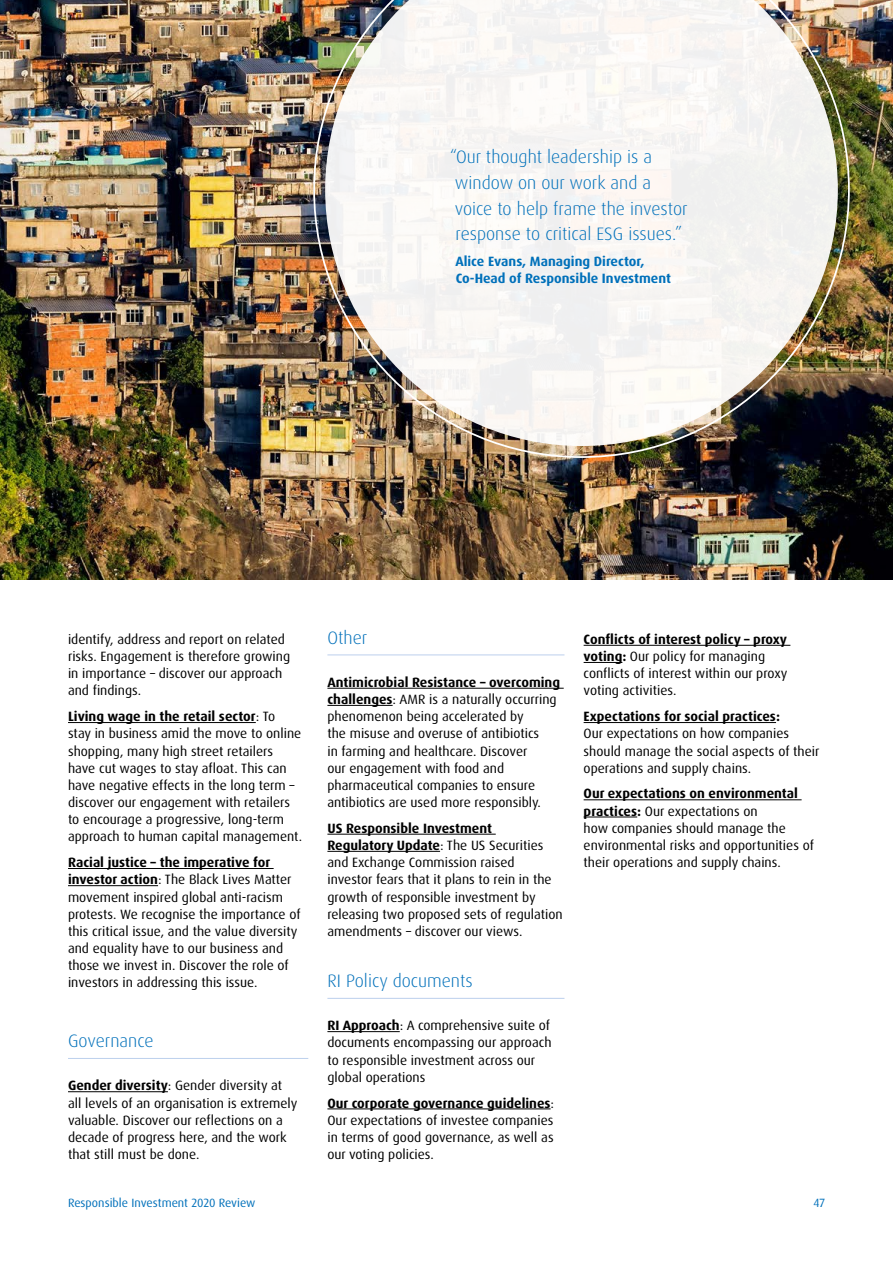
<style>
.page{position:relative;width:893px;height:1263px;background:#fff}
.page>*{position:absolute;margin:0;border:0;box-sizing:border-box;transform-origin:0 0}
.t1{font:300 18px/25.8px "Dax Pro";color:#0070ba}
.t2{font:13.5px/17.1px "Dax Pro";color:#000}
.t3{font:700 13.5px/17.1px "Dax Pro";color:#0070ba}
.t4{font:700 13.5px "Dax Pro";color:#000}
.t5{font:12px "Dax Pro";color:#0070ba}
.s1{font-weight:700}
</style>
<div class="page">
<img style="left:0;top:0;width:893px;height:579px">
<img style="left:313px;top:0;width:537px;height:458px">
<svg style="left:325px;top:0;width:513px;height:446px;fill:#f6f4f2"></svg>
<hr style="left:68px;top:722px;width:188px;height:1px;background:#000">
<hr style="left:68px;top:868px;width:206px;height:1px;background:#000">
<hr style="left:68px;top:885px;width:90px;height:1px;background:#000">
<hr style="left:68px;top:1058px;width:240px;height:1px;background:#bcd0ed">
<hr style="left:68px;top:1091px;width:100px;height:1px;background:#000">
<hr style="left:327px;top:654px;width:237px;height:1px;background:#bcd0ed">
<hr style="left:327px;top:688px;width:237px;height:1px;background:#000">
<hr style="left:327px;top:705px;width:66px;height:1px;background:#000">
<hr style="left:327px;top:834px;width:169px;height:1px;background:#000">
<hr style="left:327px;top:851px;width:113px;height:1px;background:#000">
<hr style="left:327px;top:998px;width:237px;height:1px;background:#bcd0ed">
<hr style="left:327px;top:1031px;width:73px;height:1px;background:#000">
<hr style="left:327px;top:1108px;width:224px;height:1px;background:#000">
<hr style="left:584px;top:645px;width:206px;height:1px;background:#000">
<hr style="left:584px;top:662px;width:38px;height:1px;background:#000">
<hr style="left:584px;top:722px;width:192px;height:1px;background:#000">
<hr style="left:584px;top:799px;width:218px;height:1px;background:#000">
<hr style="left:584px;top:817px;width:53px;height:1px;background:#000">
<h1 class="t1" style="left:450px;top:144px;width:239px">“Our thought leadership is a window on our work and a voice to help frame the investor response to critical ESG issues.”</h1>
<p class="t3" style="left:455px;top:253px;width:217px">Alice Evans, Managing Director,<br>Co-Head of Responsible Investment</p>
<p class="t2" style="left:68px;top:631px;width:224px">identify, address and report on related risks. Engagement is therefore growing in importance – discover our approach and findings.</p>
<p class="t2" style="left:68px;top:708px;width:236px"><span class="s1">Living wage in the retail sector</span>: To<br>stay in business amid the move to online shopping, many high street retailers have cut wages to stay afloat. This can have negative effects in the long term – discover our engagement with retailers to encourage a progressive, long-term approach to human capital management.</p>
<p class="t2" style="left:68px;top:854px;width:234px"><span class="s1">Racial justice – the imperative for investor action</span>: The Black Lives Matter movement inspired global anti-racism protests. We recognise the importance of this critical issue, and the value diversity and equality have to our business and those we invest in. Discover the role of investors in addressing this issue.</p>
<h1 class="t1" style="left:68px;top:1028px;width:87px">Governance</h1>
<p class="t2" style="left:68px;top:1077px;width:231px"><span class="s1">Gender diversity</span>: Gender diversity at all levels of an organisation is extremely valuable. Discover our reflections on a decade of progress here, and the work that still must be done.</p>
<h1 class="t1" style="left:327px;top:625px;width:41px">Other</h1>
<p class="t2" style="left:327px;top:674px;width:234px"><span class="s1">Antimicrobial Resistance – overcoming challenges</span>: AMR is a naturally occurring phenomenon being accelerated by<br>the misuse and overuse of antibiotics<br>in farming and healthcare. Discover<br>our engagement with food and pharmaceutical companies to ensure antibiotics are used more responsibly.</p>
<p class="t2" style="left:327px;top:820px;width:237px"><span class="s1">US Responsible Investment<br>Regulatory Update</span>: The US Securities and Exchange Commission raised investor fears that it plans to rein in the growth of responsible investment by releasing two proposed sets of regulation amendments – discover our views.</p>
<h1 class="t1" style="left:327px;top:968px;width:147px">RI Policy documents</h1>
<p class="t2" style="left:327px;top:1017px;width:226px"><span class="s1">RI Approach</span>: A comprehensive suite of documents encompassing our approach to responsible investment across our global operations</p>
<p class="t2" style="left:327px;top:1094px;width:228px;text-align:justify"><span class="s1">Our corporate governance guidelines</span>:<br>Our expectations of investee companies in terms of good governance, as well as our voting policies.</p>
<p class="t2" style="left:584px;top:631px;width:205px"><span class="s1">Conflicts of interest policy – proxy voting:</span> Our policy for managing conflicts of interest within our proxy voting activities.</p>
<p class="t4" style="left:584px;top:708px;width:198px">Expectations for social practices:</p>
<p class="t2" style="left:584px;top:725px;width:237px">Our expectations on how companies should manage the social aspects of their operations and supply chains.</p>
<p class="t2" style="left:584px;top:785px;width:232px"><span class="s1">Our expectations on environmental practices:</span> Our expectations on<br>how companies should manage the environmental risks and opportunities of their operations and supply chains.</p>
<p class="t5" style="left:68px;top:1195px;width:189px">Responsible Investment 2020 Review</p>
<p class="t5" style="left:813px;top:1195px;width:13px">47</p>
</div>
